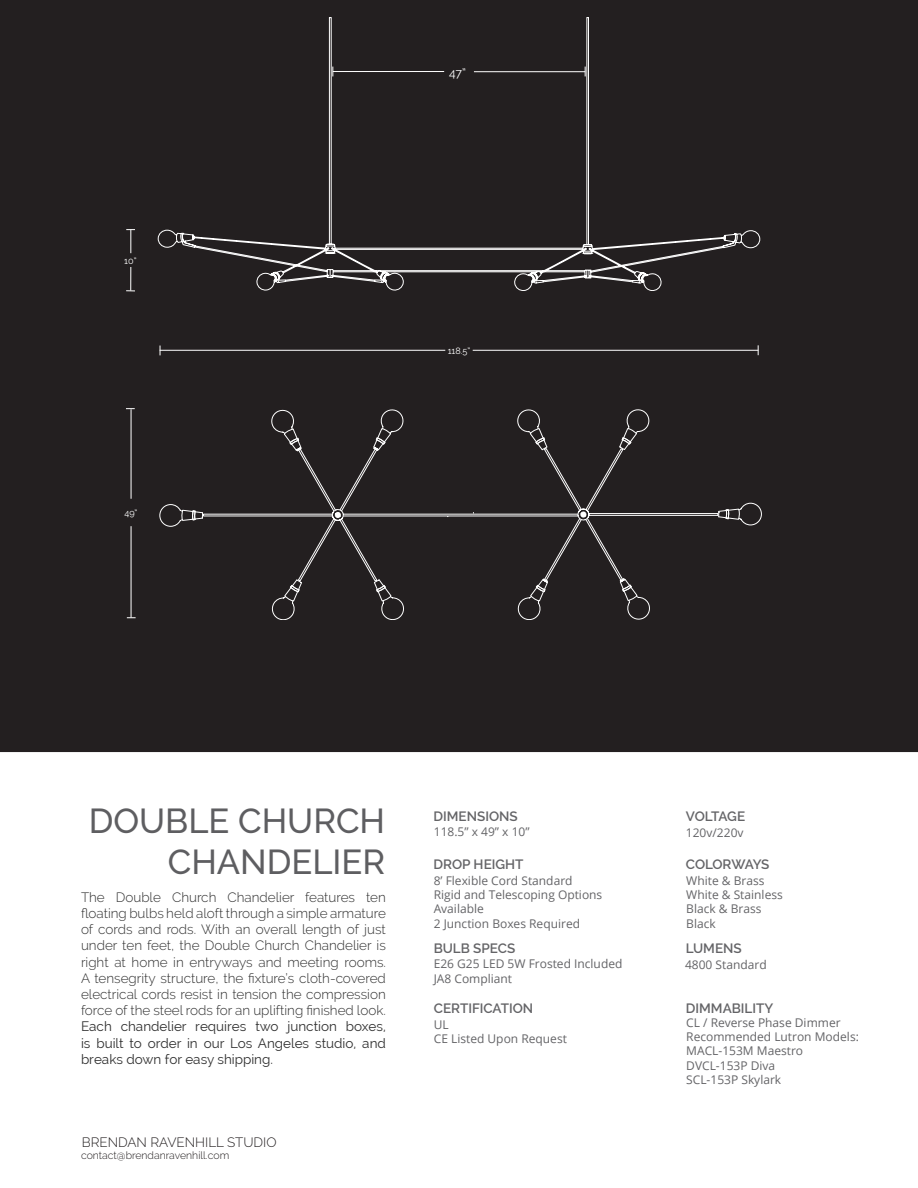
<style>
.page{position:relative;width:918px;height:1188px;background:#fff}
.page>*{position:absolute;margin:0;border:0;box-sizing:border-box;transform-origin:0 0}
.t1{font:500 34.5px/41.4px "Raleway";color:#5e5e61;text-align:right}
.t2{font:300 13.5px/16.2px "Raleway";color:#303030;text-align:justify}
.t3{font:13.5px/16.2px "Raleway";color:#303030;text-align:justify}
.t4{font:600 13.5px "Raleway";color:#646467}
.t5{font:300 13.5px "Raleway";color:#231f20}
.t6{font:600 13.5px "Raleway";letter-spacing:-.02em;color:#646467}
.t7{font:600 13.5px "Raleway";letter-spacing:-.025em;color:#646467}
.t8{font:12px/14.4px "Open Sans";color:#646467}
.t9{font:12px "Raleway";color:#fff}
.t10{font:300 10.5px "Raleway";color:#231f20}
.t11{font:9px "Raleway";color:#fff}
</style>
<div class="page">
<div style="left:0;top:0;width:918px;height:753px;background:#231f20"></div>
<hr style="left:131px;top:526px;width:1px;height:92px;background:#fff">
<hr style="left:131px;top:409px;width:1px;height:90px;background:#fff">
<svg style="left:126px;top:267px;width:9px;height:24px"></svg>
<svg style="left:126px;top:229px;width:9px;height:24px"></svg>
<hr style="left:473px;top:350px;width:285px;height:1px;background:#fff">
<hr style="left:160px;top:350px;width:285px;height:1px;background:#fff">
<div style="left:160px;top:410px;width:602px;height:210px;background:#231f20"></div>
<hr style="left:343px;top:514px;width:235px;height:1px;background:#fff">
<hr style="left:343px;top:516px;width:235px;height:1px;background:#fff">
<div style="left:158px;top:17px;width:602px;height:274px;background:#231f20"></div>
<hr style="left:474px;top:71px;width:111px;height:1px;background:#fff">
<hr style="left:333px;top:71px;width:111px;height:1px;background:#fff">
<p class="t11" style="left:124px;top:256px;width:14px">10”</p>
<p class="t11" style="left:124px;top:508px;width:15px">49”</p>
<p class="t9" style="left:449px;top:66px;width:18px">47”</p>
<p class="t11" style="left:448px;top:345px;width:24px">118.5”</p>
<h1 class="t1" style="left:89px;top:800px;width:298px">DOUBLE CHURCH<br>CHANDELIER</h1>
<p class="t2" style="left:81px;top:889px;width:306px">The Double Church Chandelier features ten floating bulbs held aloft through a simple armature of cords and rods. With an overall length of just under ten feet, the Double Church Chandelier is right at home in entryways and meeting rooms.<br>A tensegrity structure, the fixture’s cloth-covered electrical cords resist in tension the compression force of the steel rods for an uplifting finished look.</p>
<p class="t3" style="left:81px;top:1018px;width:306px">Each chandelier requires two junction boxes, is built to order in our Los Angeles studio, and breaks down for easy shipping.</p>
<p class="t5" style="left:82px;top:1134px;width:196px">BRENDAN RAVENHILL STUDIO</p>
<p class="t10" style="left:81px;top:1149px;width:150px">contact@brendanravenhill.com</p>
<p class="t4" style="left:434px;top:808px;width:86px">DIMENSIONS</p>
<p class="t7" style="left:686px;top:808px;width:61px">VOLTAGE</p>
<p class="t8" style="left:434px;top:824px;width:97px">118.5” x 49” x 10”</p>
<p class="t8" style="left:686px;top:825px;width:59px">120v/220v</p>
<p class="t4" style="left:434px;top:856px;width:92px">DROP HEIGHT</p>
<p class="t6" style="left:686px;top:856px;width:85px">COLORWAYS</p>
<p class="t8" style="left:434px;top:873px;width:170px">8’ Flexible Cord Standard<br>Rigid and Telescoping Options<br>Available<br>2 Junction Boxes Required</p>
<p class="t8" style="left:686px;top:873px;width:98px">White &amp; Brass<br>White &amp; Stainless<br>Black &amp; Brass<br>Black</p>
<p class="t4" style="left:434px;top:941px;width:83px">BULB SPECS</p>
<p class="t4" style="left:686px;top:941px;width:57px">LUMENS</p>
<p class="t8" style="left:434px;top:956px;width:190px">E26 G25 LED 5W Frosted Included<br>JA8 Compliant</p>
<p class="t8" style="left:685px;top:957px;width:83px">4800 Standard</p>
<p class="t4" style="left:434px;top:1001px;width:101px">CERTIFICATION</p>
<p class="t4" style="left:686px;top:1000px;width:89px">DIMMABILITY</p>
<p class="t8" style="left:434px;top:1017px;width:135px">UL<br>CE Listed Upon Request</p>
<p class="t8" style="left:686px;top:1015px;width:174px">CL / Reverse Phase Dimmer<br>Recommended Lutron Models:<br>MACL-153M Maestro<br>DVCL-153P Diva<br>SCL-153P Skylark</p>
</div>
